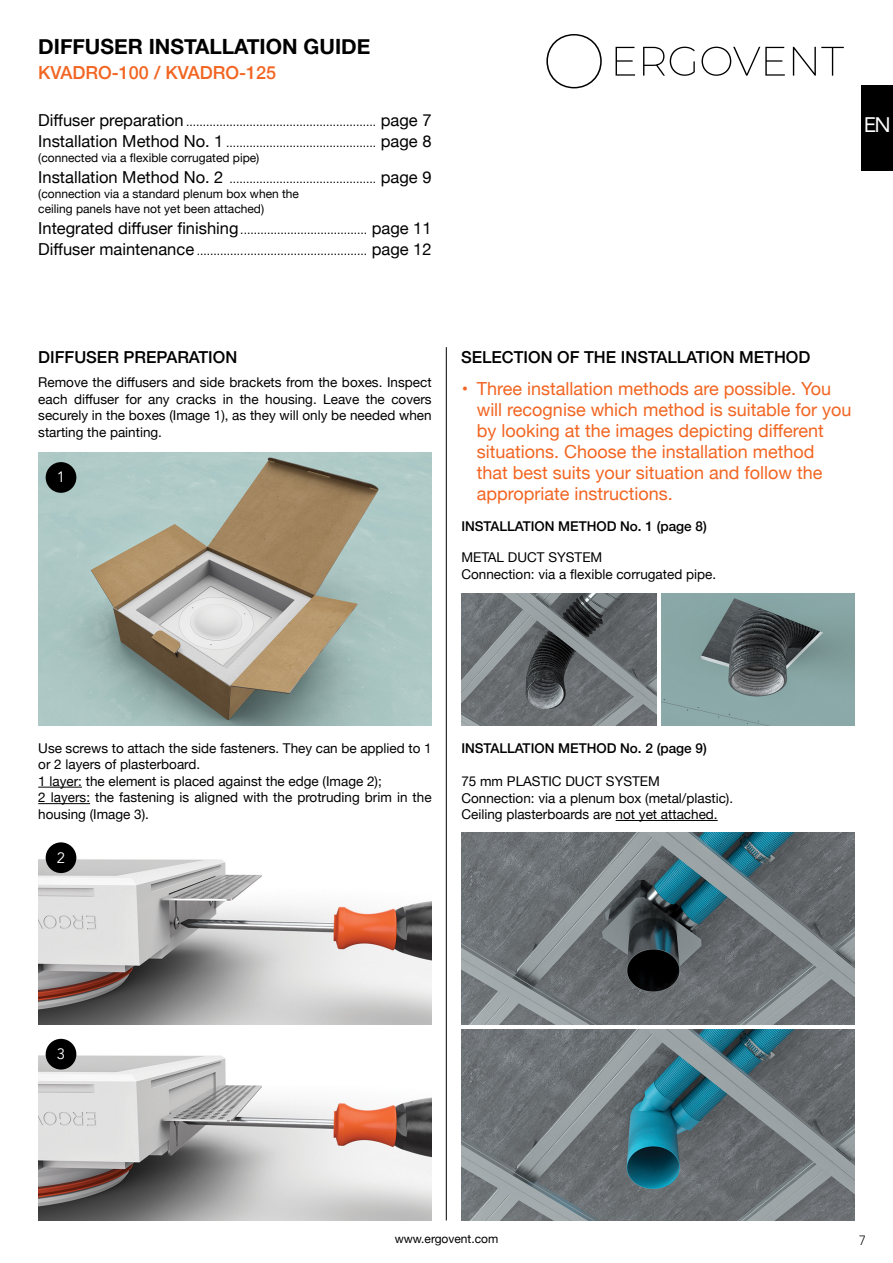
<style>
.page{position:relative;width:893px;height:1263px;background:#fff}
.page>*{position:absolute;margin:0;border:0;box-sizing:border-box;transform-origin:0 0}
.t1{font:700 21px "Helvetica Neue";color:#000}
.t2{font:21px "Avenir";color:#fff}
.t3{font:18px/21px "Helvetica Neue";color:#f26522}
.t4{font:500 18px "Helvetica Neue";color:#f26522}
.t5{font:16.5px/21px "Helvetica Neue";color:#000}
.t6{font:500 16.5px "Helvetica Neue";color:#000}
.t7{font:15px "Avenir";color:#fff}
.t8{font:13.5px/16.5px "Helvetica Neue";color:#000}
.t9{font:500 13.5px "Helvetica Neue";color:#000}
.t10{font:300 13.5px "MADETOMMY";color:#000}
.t11{font:12px/21px "Archivo";color:#000;text-align:right}
.t12{font:12px/15px "Helvetica Neue";color:#000}
.s1{font-family:"Helvetica Neue";font-size:16.5px}
</style>
<div class="page">
<img style="left:38px;top:452px;width:394px;height:274px">
<img style="left:38px;top:1038px;width:394px;height:182px">
<img style="left:461px;top:593px;width:195px;height:133px">
<img style="left:661px;top:593px;width:194px;height:133px">
<img style="left:38px;top:843px;width:394px;height:181px">
<svg style="left:546px;top:34px;width:56px;height:54px"></svg>
<svg style="left:616px;top:47px;width:19px;height:29px"></svg>
<svg style="left:643px;top:47px;width:52px;height:29px"></svg>
<svg style="left:702px;top:47px;width:83px;height:29px"></svg>
<svg style="left:793px;top:47px;width:51px;height:29px"></svg>
<hr style="left:38px;top:787px;width:44px;height:1px;background:#000">
<hr style="left:38px;top:803px;width:52px;height:1px;background:#000">
<hr style="left:616px;top:820px;width:102px;height:1px;background:#000">
<hr style="left:446px;top:347px;width:1px;height:873px;background:#000">
<div style="left:861px;top:85px;width:32px;height:85px;background:#000"></div>
<div style="left:46px;top:462px;width:30px;height:31px;background:#000;border-radius:50%"></div>
<div style="left:46px;top:842px;width:30px;height:31px;background:#000;border-radius:50%"></div>
<div style="left:46px;top:1039px;width:30px;height:30px;background:#000;border-radius:50%"></div>
<img style="left:461px;top:833px;width:394px;height:191px">
<img style="left:461px;top:1029px;width:394px;height:191px">
<h1 class="t1" style="left:38px;top:31px;width:334px">DIFFUSER INSTALLATION GUIDE</h1>
<h2 class="t4" style="left:38px;top:58px;width:239px">KVADRO-100 / KVADRO-125</h2>
<p class="t5" style="left:38px;top:111px;width:187px">Diffuser preparation<br>Installation Method No. 1</p>
<p class="t12" style="left:38px;top:151px;width:223px">(connected via a flexible corrugated pipe)</p>
<p class="t5" style="left:38px;top:168px;width:187px">Installation Method No. 2</p>
<p class="t12" style="left:38px;top:187px;width:262px">(connection via a standard plenum box when the ceiling panels have not yet been attached)</p>
<p class="t5" style="left:38px;top:219px;width:202px">Integrated diffuser finishing<br>Diffuser maintenance</p>
<p class="t11" style="left:186px;top:111px;width:247px">......................................................... <span class="s1">page 7 </span>............................................. <span class="s1">page 8</span></p>
<p class="t11" style="left:229px;top:168px;width:204px">............................................ <span class="s1">page 9</span></p>
<p class="t11" style="left:197px;top:219px;width:236px">...................................... <span class="s1">page 11 </span>................................................... <span class="s1">page 12</span></p>
<h1 class="t2" style="left:864px;top:108px;width:29px">EN</h1>
<p class="t6" style="left:38px;top:344px;width:201px">DIFFUSER PREPARATION</p>
<p class="t6" style="left:461px;top:344px;width:351px">SELECTION OF THE INSTALLATION METHOD</p>
<p class="t8" style="left:38px;top:375px;width:395px;text-align:justify">Remove the diffusers and side brackets from the boxes. Inspect each diffuser for any cracks in the housing. Leave the covers securely in the boxes (Image 1), as they will only be needed when starting the painting.</p>
<p class="t7" style="left:57px;top:468px;width:10px">1</p>
<h2 class="t3" style="left:462px;top:379px;width:8px">•</h2>
<p class="t3" style="left:477px;top:379px;width:376px">Three installation methods are possible. You will recognise which method is suitable for you by looking at the images depicting different situations. Choose the installation method<br>that best suits your situation and follow the appropriate instructions.</p>
<p class="t9" style="left:461px;top:515px;width:247px">INSTALLATION METHOD No. 1 (page 8)</p>
<p class="t8" style="left:461px;top:550px;width:256px">METAL DUCT SYSTEM<br>Connection: via a flexible corrugated pipe.</p>
<p class="t8" style="left:38px;top:740px;width:395px">Use screws to attach the side fasteners. They can be applied to 1 or 2 layers of plasterboard.<br>1 layer: the element is placed against the edge (Image 2);<br>2 layers: the fastening is aligned with the protruding brim in the housing (Image 3).</p>
<p class="t7" style="left:57px;top:848px;width:10px">2</p>
<p class="t9" style="left:461px;top:737px;width:247px">INSTALLATION METHOD No. 2 (page 9)</p>
<p class="t8" style="left:461px;top:774px;width:273px">75 mm PLASTIC DUCT SYSTEM<br>Connection: via a plenum box (metal/plastic).<br>Ceiling plasterboards are not yet attached.</p>
<p class="t7" style="left:57px;top:1045px;width:10px">3</p>
<p class="t12" style="left:395px;top:1232px;width:105px">www.ergovent.com</p>
<p class="t10" style="left:859px;top:1232px;width:9px">7</p>
</div>
